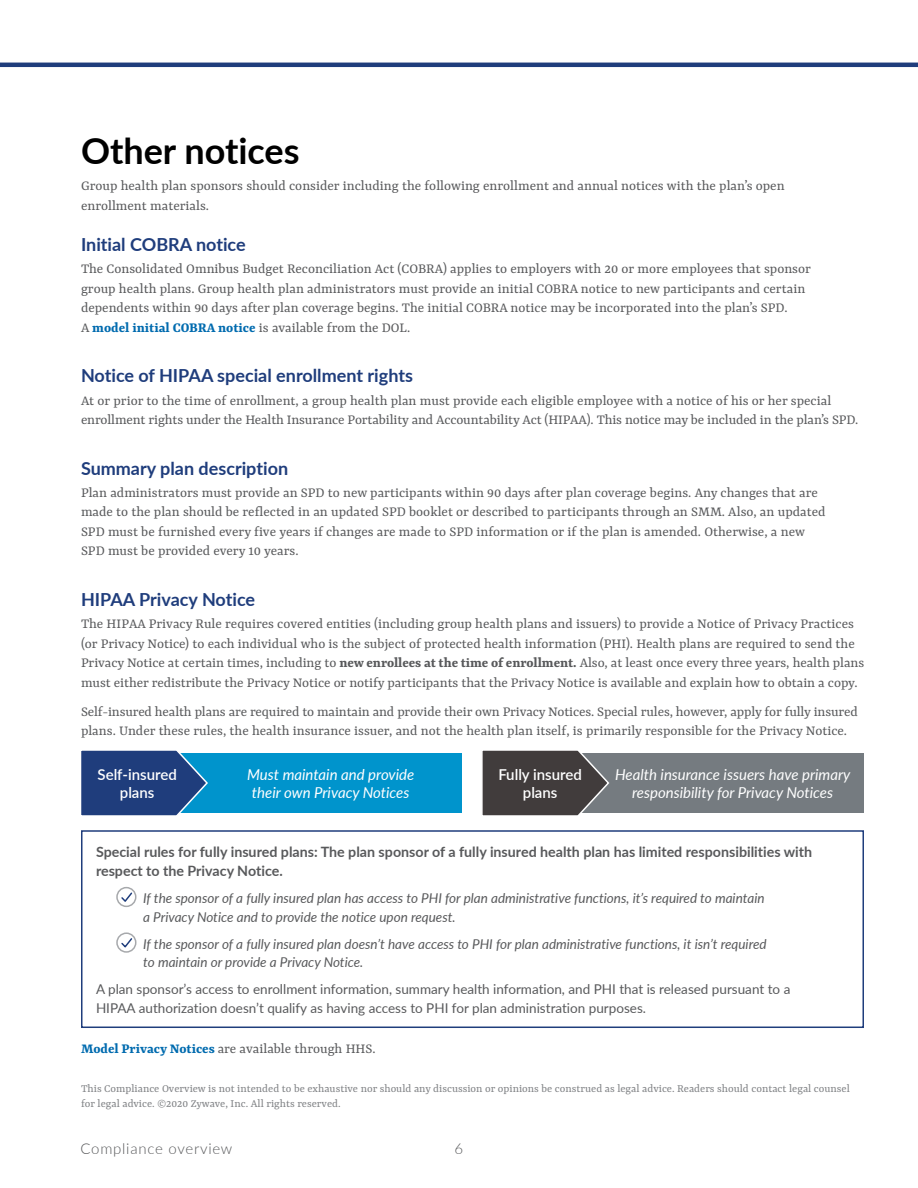
<style>
.page{position:relative;width:918px;height:1188px;background:#fff}
.page>*{position:absolute;margin:0;border:0;box-sizing:border-box;transform-origin:0 0}
.t1{font:700 36px "Lato";color:#000}
.t2{font:700 18px "Lato";color:#1f3d7c}
.t3{font:15px/19.5px "Rasa";color:#58595b}
.t4{font:italic 15px/18px "Lato";color:#fff;text-align:center}
.t5{font:600 15px/18px "Lato";color:#fff;text-align:center}
.t6{font:300 15px "Lato";letter-spacing:.05em;color:#58595b}
.t7{font:700 14.25px/19.5px "Lato";color:#58595b}
.t8{font:italic 13.5px/18.8px "Lato";color:#58595b}
.t9{font:13.5px/18.8px "Lato";color:#58595b}
.t10{font:12px/15px "Rasa";color:#808285}
.s1{font-weight:700;color:#006baf}
.s2{font-weight:700}
</style>
<div class="page">
<hr style="left:0;top:63px;width:918px;height:4px;background:#1f3d7c">
<div style="left:81px;top:830px;width:783px;height:198px;border:2px solid #1f3d7c"></div>
<div style="left:116px;top:887px;width:20px;height:20px;border:2px solid #a7a9ac;border-radius:50%"></div>
<svg style="left:120px;top:891px;width:14px;height:12px"></svg>
<div style="left:116px;top:932px;width:20px;height:21px;border:2px solid #a7a9ac;border-radius:50%"></div>
<svg style="left:120px;top:937px;width:14px;height:12px"></svg>
<div style="left:176px;top:753px;width:286px;height:60px;background:#0094cc"></div>
<svg style="left:81px;top:750px;width:127px;height:66px;background:#28508b"></svg>
<div style="left:578px;top:753px;width:286px;height:60px;background:#757b80"></div>
<svg style="left:482px;top:750px;width:127px;height:66px;background:#514d4d"></svg>
<h1 class="t1" style="left:81px;top:124px;width:220px">Other notices</h1>
<p class="t3" style="left:81px;top:177px;width:705px">Group health plan sponsors should consider including the following enrollment and annual notices with the plan’s open enrollment materials.</p>
<p class="t2" style="left:81px;top:231px;width:166px">Initial COBRA notice</p>
<p class="t3" style="left:81px;top:260px;width:732px">The Consolidated Omnibus Budget Reconciliation Act (COBRA) applies to employers with 20 or more employees that sponsor group health plans. Group health plan administrators must provide an initial COBRA notice to new participants and certain dependents within 90 days after plan coverage begins. The initial COBRA notice may be incorporated into the plan’s SPD.<br>A <span class="s1">model initial COBRA notice</span> is available from the DOL.</p>
<p class="t2" style="left:81px;top:363px;width:334px">Notice of HIPAA special enrollment rights</p>
<p class="t3" style="left:81px;top:391px;width:779px">At or prior to the time of enrollment, a group health plan must provide each eligible employee with a notice of his or her special enrollment rights under the Health Insurance Portability and Accountability Act (HIPAA). This notice may be included in the plan’s SPD.</p>
<p class="t2" style="left:81px;top:455px;width:209px">Summary plan description</p>
<p class="t3" style="left:81px;top:484px;width:746px">Plan administrators must provide an SPD to new participants within 90 days after plan coverage begins. Any changes that are made to the plan should be reflected in an updated SPD booklet or described to participants through an SMM. Also, an updated SPD must be furnished every five years if changes are made to SPD information or if the plan is amended. Otherwise, a new SPD must be provided every 10 years.</p>
<p class="t2" style="left:81px;top:586px;width:176px">HIPAA Privacy Notice</p>
<p class="t3" style="left:81px;top:615px;width:785px">The HIPAA Privacy Rule requires covered entities (including group health plans and issuers) to provide a Notice of Privacy Practices (or Privacy Notice) to each individual who is the subject of protected health information (PHI). Health plans are required to send the Privacy Notice at certain times, including to <span class="s2">new enrollees at the time of enrollment.</span> Also, at least once every three years, health plans must either redistribute the Privacy Notice or notify participants that the Privacy Notice is available and explain how to obtain a copy.</p>
<p class="t3" style="left:81px;top:702px;width:778px">Self-insured health plans are required to maintain and provide their own Privacy Notices. Special rules, however, apply for fully insured plans. Under these rules, the health insurance issuer, and not the health plan itself, is primarily responsible for the Privacy Notice.</p>
<p class="t5" style="left:98px;top:765px;width:81px">Self-insured plans</p>
<p class="t4" style="left:615px;top:765px;width:237px">Health insurance issuers have primary responsibility for Privacy Notices</p>
<p class="t5" style="left:498px;top:765px;width:85px">Fully insured plans</p>
<p class="t4" style="left:247px;top:765px;width:169px">Must maintain and provide their own Privacy Notices</p>
<p class="t7" style="left:96px;top:841px;width:718px">Special rules for fully insured plans: The plan sponsor of a fully insured health plan has limited responsibilities with respect to the Privacy Notice.</p>
<p class="t8" style="left:143px;top:888px;width:623px">If the sponsor of a fully insured plan has access to PHI for plan administrative functions, it’s required to maintain a Privacy Notice and to provide the notice upon request.</p>
<p class="t8" style="left:143px;top:934px;width:625px">If the sponsor of a fully insured plan doesn’t have access to PHI for plan administrative functions, it isn’t required to maintain or provide a Privacy Notice.</p>
<p class="t9" style="left:96px;top:979px;width:696px">A plan sponsor’s access to enrollment information, summary health information, and PHI that is released pursuant to a<br>HIPAA authorization doesn’t qualify as having access to PHI for plan administration purposes.</p>
<p class="t3" style="left:81px;top:1040px;width:296px"><span class="s1">Model Privacy Notices</span> are available through HHS.</p>
<p class="t10" style="left:81px;top:1082px;width:770px">This Compliance Overview is not intended to be exhaustive nor should any discussion or opinions be construed as legal advice. Readers should contact legal counsel for legal advice. ©2020 Zywave, Inc. All rights reserved.</p>
<p class="t6" style="left:81px;top:1138px;width:153px">Compliance overview</p>
<p class="t6" style="left:455px;top:1138px;width:10px">6</p>
</div>
